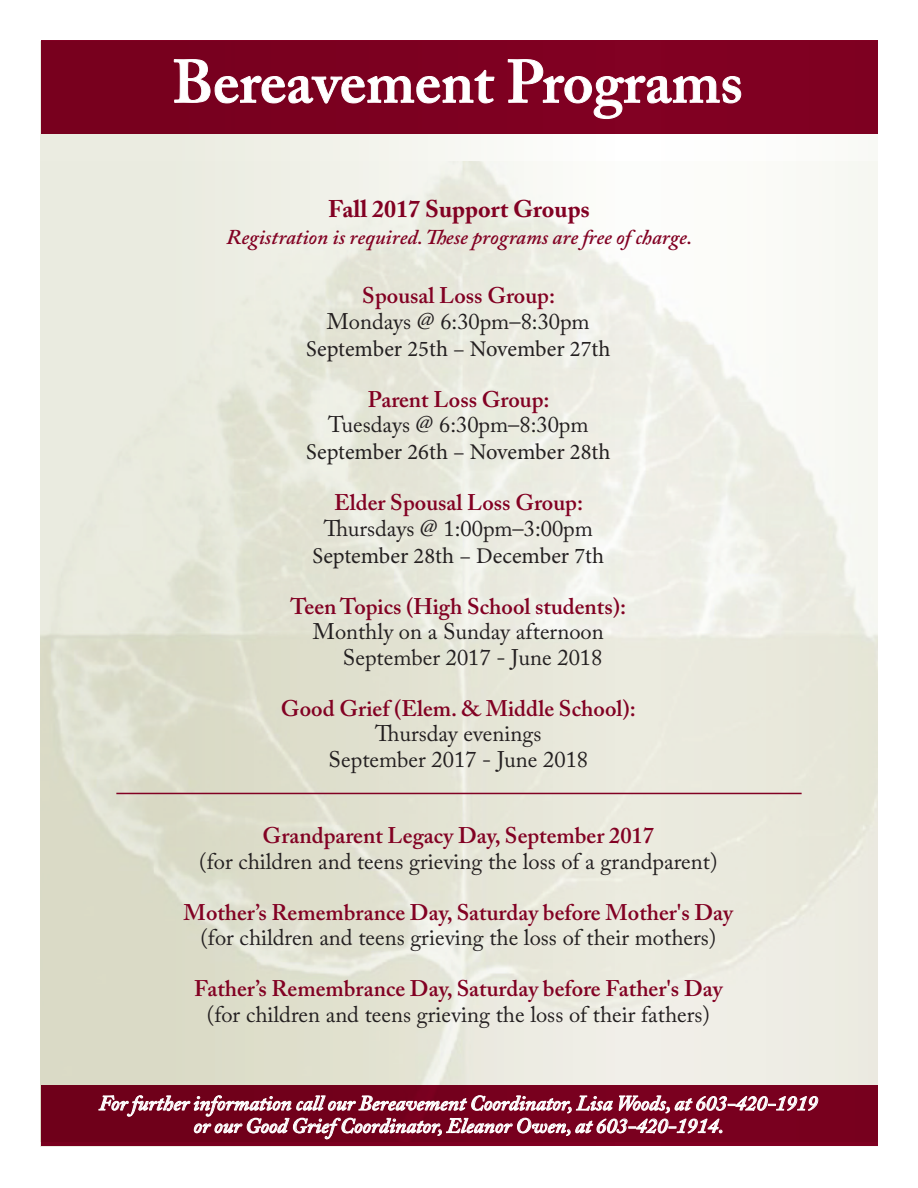
<style>
.page{position:relative;width:918px;height:1188px;background:#fff}
.page>*{position:absolute;margin:0;border:0;box-sizing:border-box;transform-origin:0 0}
.t1{font:600 60px "Adobe Caslon Pro";color:#fff}
.t2{font:700 24px "Adobe Caslon Pro";color:#820123}
.t3{font:22.5px/25.5px "Adobe Caslon Pro";color:#231f20;text-align:right}
.t4{font:600 22.5px "Adobe Caslon Pro";color:#820123}
.t5{font:22.5px "Minion Pro";color:#231f20}
.t6{font:italic 600 21px/22.5px "Adobe Caslon Pro";color:#fff;text-align:center}
.t7{font:italic 600 21px "Adobe Caslon Pro";color:#820123}
</style>
<div class="page">
<svg style="left:41px;top:133px;width:837px;height:29px"></svg>
<img style="left:41px;top:162px;width:837px;height:924px">
<div style="left:41px;top:40px;width:837px;height:93px;background:#820123"></div>
<svg style="left:174px;top:59px;width:320px;height:45px"></svg>
<svg style="left:508px;top:59px;width:233px;height:60px"></svg>
<div style="left:41px;top:1086px;width:837px;height:60px;background:#78001e"></div>
<svg style="left:98px;top:1079px;width:721px;height:61px"></svg>
<hr style="left:116px;top:793px;width:686px;height:1px;background:#820123">
<h1 class="t1" style="left:172px;top:46px;width:572px">Bereavement Programs</h1>
<p class="t2" style="left:328px;top:194px;width:263px">Fall 2017 Support Groups</p>
<p class="t7" style="left:227px;top:224px;width:467px">Registration is required. These programs are free of charge.</p>
<p class="t4" style="left:362px;top:282px;width:194px">Spousal Loss Group:</p>
<p class="t3" style="left:327px;top:308px;width:264px">Mondays @ 6:30pm–8:30pm</p>
<p class="t5" style="left:306px;top:333px;width:306px">September 25th – November 27th</p>
<p class="t4" style="left:368px;top:386px;width:183px">Parent Loss Group:</p>
<p class="t3" style="left:328px;top:412px;width:262px">Tuesdays @ 6:30pm–8:30pm</p>
<p class="t5" style="left:306px;top:437px;width:306px">September 26th – November 28th</p>
<p class="t4" style="left:334px;top:489px;width:250px">Elder Spousal Loss Group:</p>
<p class="t3" style="left:324px;top:515px;width:271px">Thursdays @ 1:00pm–3:00pm</p>
<p class="t5" style="left:312px;top:540px;width:293px">September 28th – December 7th</p>
<p class="t4" style="left:291px;top:593px;width:337px">Teen Topics (High School students):</p>
<p class="t3" style="left:313px;top:619px;width:292px">Monthly on a Sunday afternoon<br>September 2017 - June 2018</p>
<p class="t4" style="left:281px;top:695px;width:356px">Good Grief (Elem. &amp; Middle School):</p>
<p class="t3" style="left:329px;top:721px;width:261px;text-align:center">Thursday evenings<br>September 2017 - June 2018</p>
<p class="t4" style="left:263px;top:822px;width:393px">Grandparent Legacy Day, September 2017</p>
<p class="t3" style="left:199px;top:848px;width:520px">(for children and teens grieving the loss of a grandparent)</p>
<p class="t4" style="left:184px;top:899px;width:551px">Mother’s Remembrance Day, Saturday before Mother's Day</p>
<p class="t3" style="left:201px;top:925px;width:517px">(for children and teens grieving the loss of their mothers)</p>
<p class="t4" style="left:194px;top:975px;width:530px">Father’s Remembrance Day, Saturday before Father's Day</p>
<p class="t3" style="left:207px;top:1001px;width:504px">(for children and teens grieving the loss of their fathers)</p>
<p class="t6" style="left:99px;top:1092px;width:721px">For further information call our Bereavement Coordinator, Lisa Woods, at 603-420-1919 or our Good Grief Coordinator, Eleanor Owen, at 603-420-1914.</p>
</div>
